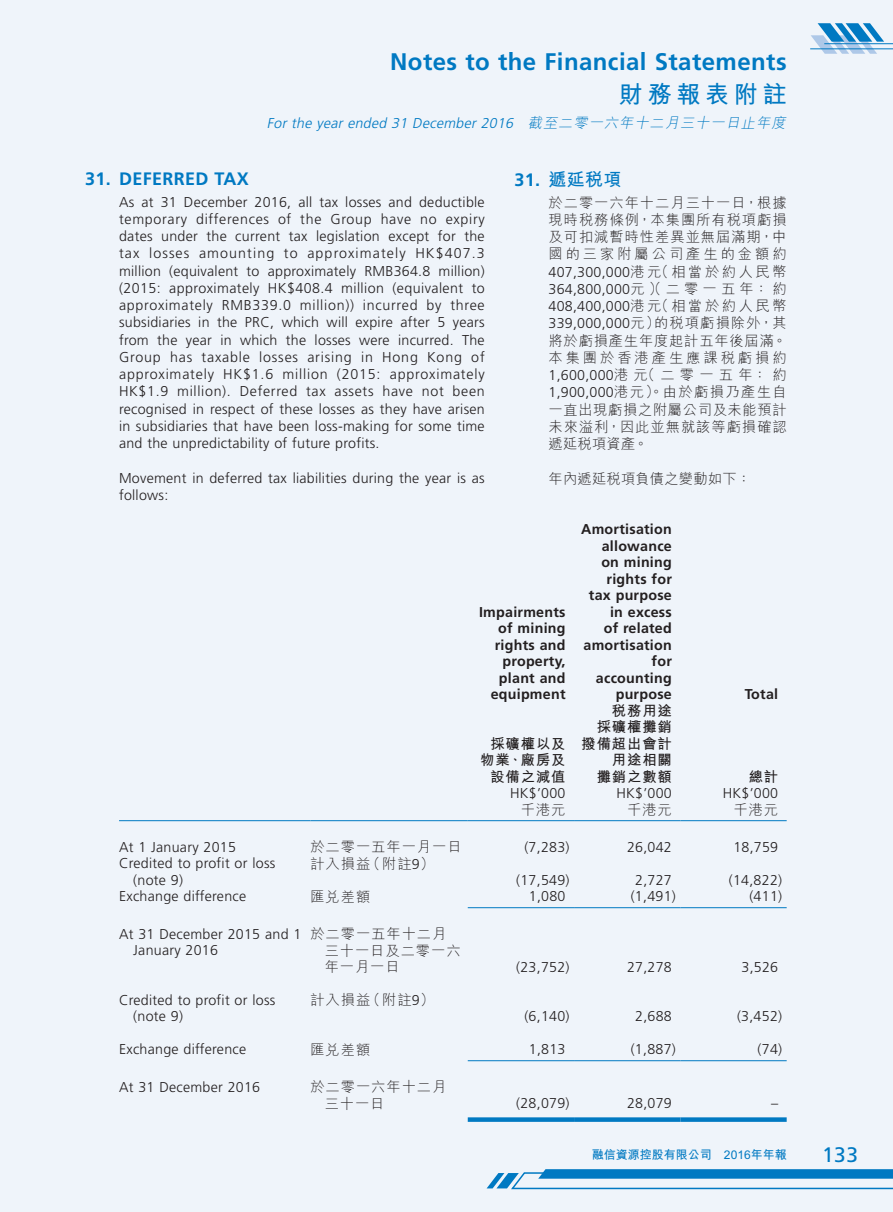
<style>
.page{position:relative;width:893px;height:1212px;background:#eff4fa}
.page>*{position:absolute;margin:0;border:0;box-sizing:border-box;transform-origin:0 0}
.t1{font:700 24px "Frutiger LT Std";letter-spacing:.02em;color:#0079c2}
.t2{font:24px "M Hei HK Bold E Ten B5 H";letter-spacing:.2em;color:#0079c2}
.t3{font:21px "Frutiger LT Std";color:#0079c2}
.t4{font:700 18px "Frutiger LT Std";letter-spacing:.02em;color:#0079c2}
.t5{font:18px "M Hei HK Bold E Ten B5 H";color:#0079c2}
.t6{font:300 14.25px/17.2px "Frutiger LT Std";letter-spacing:.02em;color:#231f20}
.t7{font:14.25px/17.2px "M Hei HK Light E Ten B5 H";letter-spacing:.07em;color:#231f20;text-align:justify}
.t8{font:700 14.25px/16.5px "Frutiger LT Std";letter-spacing:.02em;color:#231f20;text-align:right}
.t9{font:italic 300 14.25px "Frutiger LT Std";color:#0079c2}
.t10{font:14.25px/16.5px "M Hei HK Bold E Ten B5 H";letter-spacing:.07em;color:#231f20;text-align:right}
.t11{font:14.25px "M Hei HK Light E Ten B5 H";letter-spacing:.015em;color:#231f20}
.t12{font:12px "M Hei HK Bold E Ten B5 H";color:#0079c2}
.s1{font-family:"M Hei HK Light E Ten B5 H";font-weight:400}
.s2{font-family:"Frutiger LT Std";font-weight:700}
.s3{font-family:"Frutiger LT Std";font-weight:300}
</style>
<div class="page">
<svg style="left:487px;top:1169px;width:406px;height:21px"></svg>
<svg style="left:811px;top:23px;width:73px;height:31px"></svg>
<hr style="left:824px;top:43px;width:69px;height:1px;background:#0079c2">
<hr style="left:810px;top:48px;width:83px;height:1px;background:#0079c2">
<hr style="left:119px;top:820px;width:191px;height:1px;background:#0079c2">
<hr style="left:310px;top:820px;width:158px;height:1px;background:#0079c2">
<hr style="left:468px;top:820px;width:106px;height:1px;background:#0079c2">
<hr style="left:574px;top:820px;width:106px;height:1px;background:#0079c2">
<hr style="left:680px;top:820px;width:107px;height:1px;background:#0079c2">
<hr style="left:468px;top:907px;width:106px;height:1px;background:#0079c2">
<hr style="left:574px;top:907px;width:106px;height:1px;background:#0079c2">
<hr style="left:680px;top:907px;width:107px;height:1px;background:#0079c2">
<hr style="left:468px;top:1060px;width:106px;height:1px;background:#0079c2">
<hr style="left:574px;top:1060px;width:106px;height:1px;background:#0079c2">
<hr style="left:680px;top:1060px;width:107px;height:1px;background:#0079c2">
<div style="left:468px;top:1117px;width:106px;height:5px;background:#0079c2"></div>
<div style="left:574px;top:1117px;width:106px;height:5px;background:#0079c2"></div>
<div style="left:680px;top:1117px;width:107px;height:5px;background:#0079c2"></div>
<h1 class="t1" style="left:390px;top:52px;width:398px">Notes to the Financial Statements</h1>
<h1 class="t2" style="left:619px;top:85px;width:169px">財務報表附註</h1>
<p class="t9" style="left:267px;top:117px;width:523px">For the year ended 31 December 2016 <span class="s1">截至二零一六年十二月三十一日止年度</span></p>
<p class="t4" style="left:85px;top:172px;width:165px">31. DEFERRED TAX</p>
<p class="t6" style="left:119px;top:194px;width:367px;text-align:justify">As at 31 December 2016, all tax losses and deductible temporary differences of the Group have no expiry dates under the current tax legislation except for the tax losses amounting to approximately HK$407.3 million (equivalent to approximately RMB364.8 million) (2015: approximately HK$408.4 million (equivalent to approximately RMB339.0 million)) incurred by three subsidiaries in the PRC, which will expire after 5 years from the year in which the losses were incurred. The Group has taxable losses arising in Hong Kong of approximately HK$1.6 million (2015: approximately HK$1.9 million). Deferred tax assets have not been recognised in respect of these losses as they have arisen in subsidiaries that have been loss-making for some time and the unpredictability of future profits.</p>
<p class="t6" style="left:119px;top:470px;width:367px">Movement in deferred tax liabilities during the year is as follows:</p>
<p class="t5" style="left:514px;top:173px;width:108px"><span class="s2">31.</span> 遞延稅項</p>
<p class="t7" style="left:549px;top:196px;width:240px">於二零一六年十二月三十一日，根據現時稅務條例，本集團所有稅項虧損及可扣減暫時性差異並無屆滿期，中國的三家附屬公司產生的金額約</p>
<p class="t6" style="left:549px;top:264px;width:240px;text-align:justify">407,300,000<span class="s1">港元（相當於約人民幣</span>364,800,000<span class="s1">元）（二零一五年：約</span>408,400,000<span class="s1">港元（相當於約人民幣</span>339,000,000<span class="s1">元）的稅項虧損除外，其</span></p>
<p class="t7" style="left:549px;top:334px;width:240px">將於虧損產生年度起計五年後屆滿。本集團於香港產生應課稅虧損約<span class="s3">1,600,000</span>港元（二零一五年：約<span class="s3">1,900,000</span>港元）。由於虧損乃產生自一直出現虧損之附屬公司及未能預計未來溢利，因此並無就該等虧損確認遞延稅項資產。</p>
<p class="t11" style="left:549px;top:473px;width:204px">年內遞延稅項負債之變動如下：</p>
<p class="t8" style="left:479px;top:605px;width:88px">Impairments of mining rights and property, plant and equipment</p>
<p class="t10" style="left:480px;top:737px;width:87px">採礦權以及物業、廠房及設備之減值</p>
<p class="t8" style="left:581px;top:522px;width:92px">Amortisation allowance on mining rights for tax purpose in excess<br>of related amortisation for accounting purpose</p>
<p class="t10" style="left:581px;top:704px;width:92px">稅務用途<br>採礦權攤銷撥備超出會計用途相關<br>攤銷之數額</p>
<p class="t8" style="left:745px;top:687px;width:35px">Total</p>
<p class="t10" style="left:749px;top:770px;width:31px">總計</p>
<p class="t6" style="left:510px;top:785px;width:57px">HK$’000</p>
<p class="t6" style="left:616px;top:785px;width:57px">HK$’000</p>
<p class="t6" style="left:723px;top:785px;width:57px">HK$’000</p>
<p class="t7" style="left:521px;top:803px;width:46px">千港元</p>
<p class="t7" style="left:627px;top:803px;width:46px">千港元</p>
<p class="t7" style="left:733px;top:803px;width:46px">千港元</p>
<p class="t6" style="left:119px;top:839px;width:118px">At 1 January 2015</p>
<p class="t7" style="left:310px;top:840px;width:153px">於二零一五年一月一日</p>
<p class="t6" style="left:524px;top:839px;width:47px">(7,283)</p>
<p class="t6" style="left:627px;top:839px;width:46px">26,042</p>
<p class="t6" style="left:733px;top:839px;width:46px">18,759</p>
<p class="t6" style="left:133px;top:856px;width:144px;line-height:16.5px;text-indent:-14px">Credited to profit or loss (note 9)</p>
<p class="t7" style="left:310px;top:857px;width:125px">計入損益（附註<span class="s3">9</span>）</p>
<p class="t6" style="left:516px;top:872px;width:55px">(17,549)</p>
<p class="t6" style="left:635px;top:872px;width:38px">2,727</p>
<p class="t6" style="left:729px;top:872px;width:55px">(14,822)</p>
<p class="t6" style="left:119px;top:889px;width:129px">Exchange difference</p>
<p class="t7" style="left:310px;top:890px;width:61px">匯兌差額</p>
<p class="t6" style="left:529px;top:889px;width:38px">1,080</p>
<p class="t6" style="left:631px;top:889px;width:47px">(1,491)</p>
<p class="t6" style="left:749px;top:889px;width:34px">(411)</p>
<p class="t6" style="left:133px;top:926px;width:170px;line-height:16.5px;text-indent:-14px">At 31 December 2015 and 1<br>January 2016</p>
<p class="t7" style="left:325px;top:927px;width:137px;line-height:16.5px;text-align:left;text-indent:-14px">於二零一五年十二月三十一日及二零一六年一月一日</p>
<p class="t6" style="left:516px;top:959px;width:55px">(23,752)</p>
<p class="t6" style="left:627px;top:959px;width:46px">27,278</p>
<p class="t6" style="left:741px;top:959px;width:38px">3,526</p>
<p class="t6" style="left:133px;top:992px;width:144px;line-height:16.5px;text-indent:-14px">Credited to profit or loss (note 9)</p>
<p class="t7" style="left:310px;top:993px;width:125px">計入損益（附註<span class="s3">9</span>）</p>
<p class="t6" style="left:524px;top:1009px;width:47px">(6,140)</p>
<p class="t6" style="left:635px;top:1009px;width:38px">2,688</p>
<p class="t6" style="left:737px;top:1009px;width:47px">(3,452)</p>
<p class="t6" style="left:119px;top:1042px;width:129px">Exchange difference</p>
<p class="t7" style="left:310px;top:1043px;width:61px">匯兌差額</p>
<p class="t6" style="left:529px;top:1042px;width:38px">1,813</p>
<p class="t6" style="left:631px;top:1042px;width:47px">(1,887)</p>
<p class="t6" style="left:758px;top:1042px;width:26px">(74)</p>
<p class="t6" style="left:119px;top:1079px;width:143px">At 31 December 2016</p>
<p class="t7" style="left:325px;top:1080px;width:123px;line-height:16.5px;text-indent:-14px">於二零一六年十二月三十一日</p>
<p class="t6" style="left:516px;top:1096px;width:55px">(28,079)</p>
<p class="t6" style="left:627px;top:1096px;width:46px">28,079</p>
<p class="t6" style="left:771px;top:1096px;width:9px">–</p>
<p class="t12" style="left:592px;top:1150px;width:196px">融信資源控股有限公司 2016年年報</p>
<h2 class="t3" style="left:822px;top:1142px;width:38px">133</h2>
</div>
